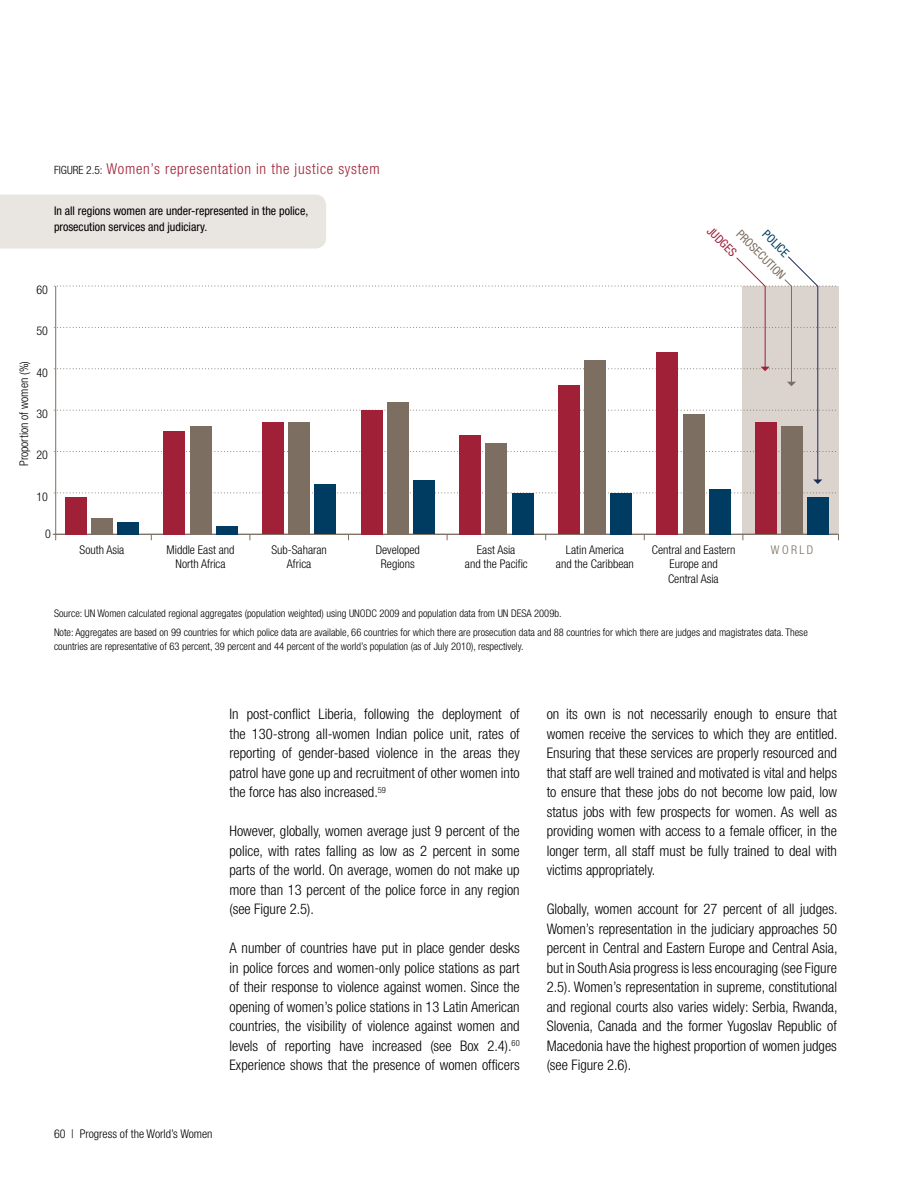
<style>
.page{position:relative;width:918px;height:1188px;background:#fff}
.page>*{position:absolute;margin:0;border:0;box-sizing:border-box;transform-origin:0 0}
.t1{font:300 condensed 15px "Helvetica Neue";letter-spacing:.05em;color:#a02037}
.t2{font:300 condensed 14.55px/19.5px "Helvetica Neue";color:#000;text-align:justify}
.t3{font:300 condensed 12px/14.4px "Helvetica Neue";color:#000;text-align:center}
.t4{font:condensed 12px/16.5px "Helvetica Neue";color:#000}
.t5{font:condensed 12px "Helvetica Neue";color:#7c6e60}
.t6{font:condensed 12px "Helvetica Neue";color:#003b61}
.t7{font:condensed 12px "Helvetica Neue";color:#a02037}
.t8{font:300 condensed 12px "Helvetica Neue";letter-spacing:.2em;color:#7c6e60}
.t9{font:300 condensed 11.4px "Helvetica Neue";color:#000}
.t10{font:300 condensed 10.5px/19.5px "Helvetica Neue";color:#000}
.s1{font-size:11.4px;color:#000}
</style>
<div class="page">
<div style="left:742px;top:286px;width:96px;height:249px;background:#dbd4ce"></div>
<hr style="left:53px;top:534px;width:784px;height:1px;background:#7c6e60">
<hr style="left:55px;top:286px;width:1px;height:248px;background:#7c6e60">
<hr style="left:54px;top:534px;width:784px;height:1px;background:#7c6e60">
<svg style="left:54px;top:493px;width:782px;height:1px"></svg>
<div style="left:118px;top:522px;width:21px;height:12px;background:#003b61"></div>
<div style="left:216px;top:526px;width:21px;height:8px;background:#003b61"></div>
<div style="left:315px;top:485px;width:21px;height:49px;background:#003b61"></div>
<div style="left:414px;top:480px;width:21px;height:54px;background:#003b61"></div>
<div style="left:512px;top:493px;width:21px;height:41px;background:#003b61"></div>
<div style="left:611px;top:493px;width:21px;height:41px;background:#003b61"></div>
<div style="left:709px;top:489px;width:21px;height:45px;background:#003b61"></div>
<div style="left:808px;top:497px;width:21px;height:37px;background:#003b61"></div>
<div style="left:91px;top:518px;width:22px;height:16px;background:#7c6e60"></div>
<div style="left:190px;top:427px;width:21px;height:107px;background:#7c6e60"></div>
<div style="left:289px;top:423px;width:21px;height:111px;background:#7c6e60"></div>
<div style="left:387px;top:402px;width:21px;height:132px;background:#7c6e60"></div>
<div style="left:486px;top:443px;width:21px;height:91px;background:#7c6e60"></div>
<div style="left:584px;top:361px;width:22px;height:173px;background:#7c6e60"></div>
<div style="left:683px;top:414px;width:21px;height:120px;background:#7c6e60"></div>
<div style="left:782px;top:427px;width:21px;height:107px;background:#7c6e60"></div>
<div style="left:65px;top:497px;width:21px;height:37px;background:#a02037"></div>
<div style="left:164px;top:431px;width:21px;height:103px;background:#a02037"></div>
<div style="left:262px;top:423px;width:21px;height:111px;background:#a02037"></div>
<div style="left:361px;top:410px;width:21px;height:124px;background:#a02037"></div>
<div style="left:460px;top:435px;width:21px;height:99px;background:#a02037"></div>
<div style="left:558px;top:385px;width:21px;height:149px;background:#a02037"></div>
<div style="left:657px;top:352px;width:21px;height:182px;background:#a02037"></div>
<div style="left:755px;top:423px;width:21px;height:111px;background:#a02037"></div>
<svg style="left:54px;top:256px;width:782px;height:228px"></svg>
<div style="left:0;top:195px;width:326px;height:54px;background:#e9e5e1"></div>
<p class="t9" style="left:54px;top:163px;width:11px">Figure</p>
<p class="t1" style="left:86px;top:160px;width:295px"><span class="s1">2.5:</span> Women’s representation in the justice system</p>
<p class="t4" style="left:54px;top:202px;width:256px">In all regions women are under-represented in the police, prosecution services and judiciary.</p>
<p class="t3" style="left:36px;top:282px;width:13px">60</p>
<p class="t3" style="left:36px;top:324px;width:13px">50</p>
<p class="t3" style="left:17px;top:466px;width:107px;rotate:-90deg">Proportion of women (%)</p>
<p class="t3" style="left:36px;top:365px;width:13px">40</p>
<p class="t3" style="left:36px;top:407px;width:13px">30</p>
<p class="t3" style="left:36px;top:448px;width:13px">20</p>
<p class="t3" style="left:36px;top:489px;width:13px">10</p>
<p class="t3" style="left:45px;top:526px;width:7px">0</p>
<p class="t3" style="left:80px;top:542px;width:46px">South Asia</p>
<p class="t3" style="left:167px;top:542px;width:69px">Middle East and<br>North Africa</p>
<p class="t3" style="left:271px;top:542px;width:57px">Sub-Saharan<br>Africa</p>
<p class="t3" style="left:376px;top:542px;width:46px">Developed<br>Regions</p>
<p class="t7" style="left:714px;top:224px;width:38px;rotate:45deg">JUDGES</p>
<p class="t5" style="left:743px;top:227px;width:66px;rotate:45deg">PROSECUTION</p>
<p class="t6" style="left:770px;top:227px;width:34px;rotate:45deg">POLICE</p>
<p class="t3" style="left:465px;top:542px;width:64px">East Asia<br>and the Pacific</p>
<p class="t3" style="left:556px;top:542px;width:79px">Latin America<br>and the Caribbean</p>
<p class="t3" style="left:652px;top:542px;width:85px">Central and Eastern</p>
<p class="t8" style="left:771px;top:543px;width:44px">WORLD</p>
<p class="t3" style="left:668px;top:557px;width:52px;text-align:left">Europe and<br>Central Asia</p>
<p class="t10" style="left:54px;top:603px;width:755px">Source: UN Women calculated regional aggregates (population weighted) using UNODC 2009 and population data from UN DESA 2009b.<br>Note: Aggregates are based on 99 countries for which police data are available, 66 countries for which there are prosecution data and 88 countries for which there are judges and magistrates data. These</p>
<p class="t10" style="left:54px;top:636px;width:471px">countries are representative of 63 percent, 39 percent and 44 percent of the world’s population (as of July 2010), respectively.</p>
<p class="t2" style="left:230px;top:704px;width:292px">In post-conflict Liberia, following the deployment of the 130-strong all-women Indian police unit, rates of reporting of gender-based violence in the areas they patrol have gone up and recruitment of other women into the force has also increased.<sup>59</sup></p>
<p class="t2" style="left:230px;top:821px;width:292px">However, globally, women average just 9 percent of the police, with rates falling as low as 2 percent in some parts of the world. On average, women do not make up more than 13 percent of the police force in any region (see Figure 2.5).</p>
<p class="t2" style="left:230px;top:938px;width:292px">A number of countries have put in place gender desks in police forces and women-only police stations as part of their response to violence against women. Since the opening of women’s police stations in 13 Latin American countries, the visibility of violence against women and levels of reporting have increased (see Box 2.4).<sup>60<br></sup>Experience shows that the presence of women officers</p>
<p class="t3" style="left:54px;top:1126px;width:160px">60 | Progress of the World’s Women</p>
<p class="t2" style="left:547px;top:704px;width:292px">on its own is not necessarily enough to ensure that women receive the services to which they are entitled.<br>Ensuring that these services are properly resourced and that staff are well trained and motivated is vital and helps to ensure that these jobs do not become low paid, low status jobs with few prospects for women. As well as providing women with access to a female officer, in the longer term, all staff must be fully trained to deal with victims appropriately.</p>
<p class="t2" style="left:547px;top:899px;width:292px">Globally, women account for 27 percent of all judges.<br>Women’s representation in the judiciary approaches 50 percent in Central and Eastern Europe and Central Asia, but in South Asia progress is less encouraging (see Figure 2.5). Women’s representation in supreme, constitutional and regional courts also varies widely: Serbia, Rwanda, Slovenia, Canada and the former Yugoslav Republic of Macedonia have the highest proportion of women judges (see Figure 2.6).</p>
</div>
